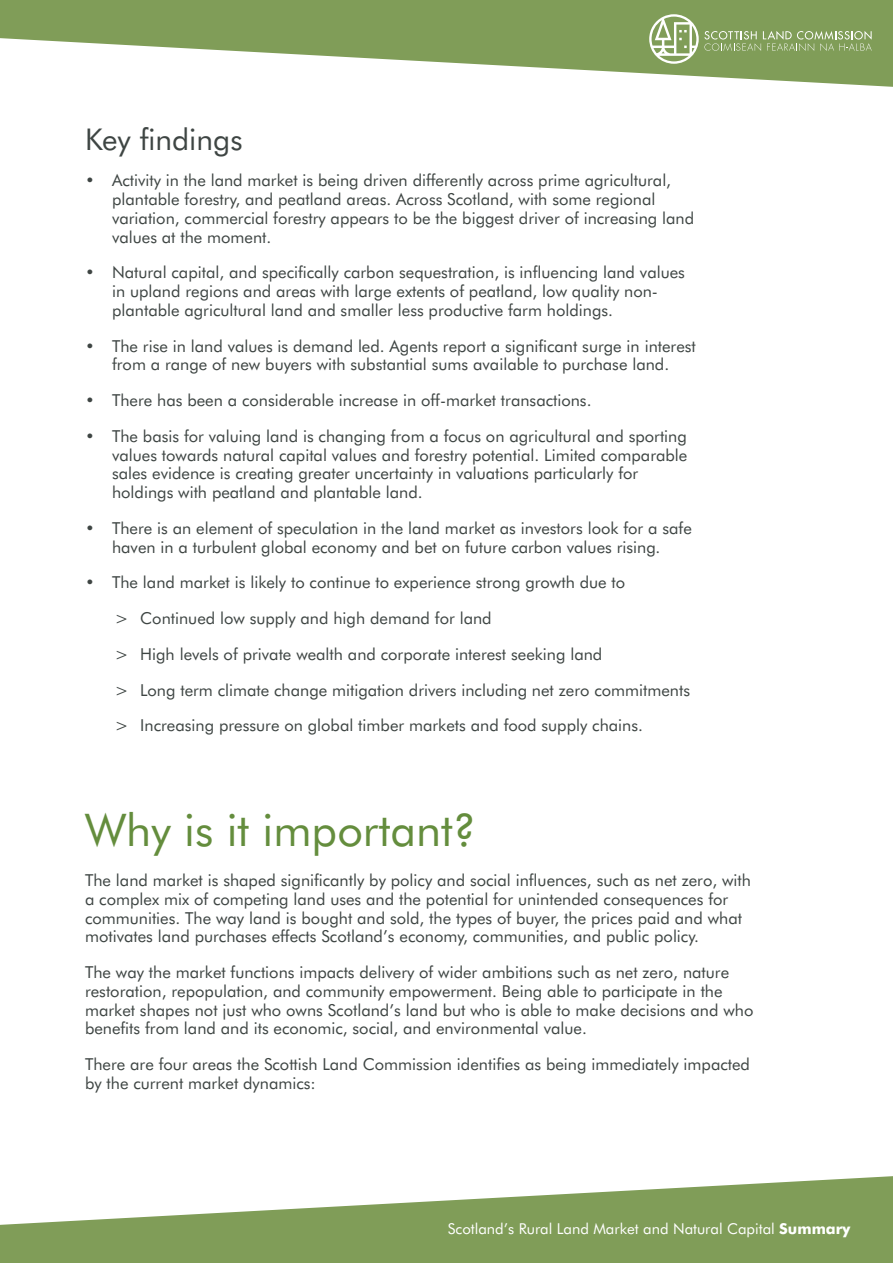
<style>
.page{position:relative;width:893px;height:1263px;background:#fff}
.page>*{position:absolute;margin:0;border:0;box-sizing:border-box;transform-origin:0 0}
.t1{font:45px "Futura BT";color:#648d3d}
.t2{font:30px "Futura BT";color:#3e4543}
.t3{font:16.5px/18.8px "Futura BT";color:#3e4543}
.t4{font:15px "Futura BT";color:#fff}
.s1{font-weight:700}
</style>
<div class="page">
<svg style="left:0;top:1176px;width:893px;height:87px;fill:#809d58"></svg>
<svg style="left:0;top:0;width:893px;height:87px;fill:#809d58"></svg>
<svg style="left:649px;top:14px;width:223px;height:50px;background:#90a96e"></svg>
<h2 class="t2" style="left:85px;top:122px;width:159px">Key findings</h2>
<p class="t3" style="left:112px;top:171px;width:584px;text-indent:-27px">• Activity in the land market is being driven differently across prime agricultural, plantable forestry, and peatland areas. Across Scotland, with some regional variation, commercial forestry appears to be the biggest driver of increasing land values at the moment.</p>
<p class="t3" style="left:112px;top:263px;width:574px;text-indent:-27px">• Natural capital, and specifically carbon sequestration, is influencing land values in upland regions and areas with large extents of peatland, low quality non&shy;plantable agricultural land and smaller less productive farm holdings.</p>
<p class="t3" style="left:85px;top:336px;width:612px;text-align:center">• The rise in land values is demand led. Agents report a significant surge in interest from a range of new buyers with substantial sums available to purchase land.</p>
<p class="t3" style="left:85px;top:391px;width:508px">• There has been a considerable increase in off-market transactions.</p>
<p class="t3" style="left:112px;top:426px;width:577px;text-indent:-27px">• The basis for valuing land is changing from a focus on agricultural and sporting values towards natural capital values and forestry potential. Limited comparable sales evidence is creating greater uncertainty in valuations particularly for holdings with peatland and plantable land.</p>
<p class="t3" style="left:85px;top:518px;width:608px;text-align:center">• There is an element of speculation in the land market as investors look for a safe haven in a turbulent global economy and bet on future carbon values rising.</p>
<p class="t3" style="left:115px;top:564px;width:577px;line-height:35.7px;text-indent:-30px">• The land market is likely to continue to experience strong growth due to<br>&gt; Continued low supply and high demand for land<br>&gt; High levels of private wealth and corporate interest seeking land<br>&gt; Long term climate change mitigation drivers including net zero commitments &gt; Increasing pressure on global timber markets and food supply chains.</p>
<h1 class="t1" style="left:85px;top:803px;width:393px">Why is it important?</h1>
<p class="t3" style="left:85px;top:871px;width:667px">The land market is shaped significantly by policy and social influences, such as net zero, with a complex mix of competing land uses and the potential for unintended consequences for communities. The way land is bought and sold, the types of buyer, the prices paid and what motivates land purchases effects Scotland’s economy, communities, and public policy.</p>
<p class="t3" style="left:85px;top:963px;width:670px">The way the market functions impacts delivery of wider ambitions such as net zero, nature restoration, repopulation, and community empowerment. Being able to participate in the market shapes not just who owns Scotland’s land but who is able to make decisions and who benefits from land and its economic, social, and environmental value.</p>
<p class="t3" style="left:85px;top:1055px;width:666px">There are four areas the Scottish Land Commission identifies as being immediately impacted by the current market dynamics:</p>
<p class="t4" style="left:448px;top:1219px;width:404px">Scotland’s Rural Land Market and Natural Capital <span class="s1">Summary</span></p>
</div>
